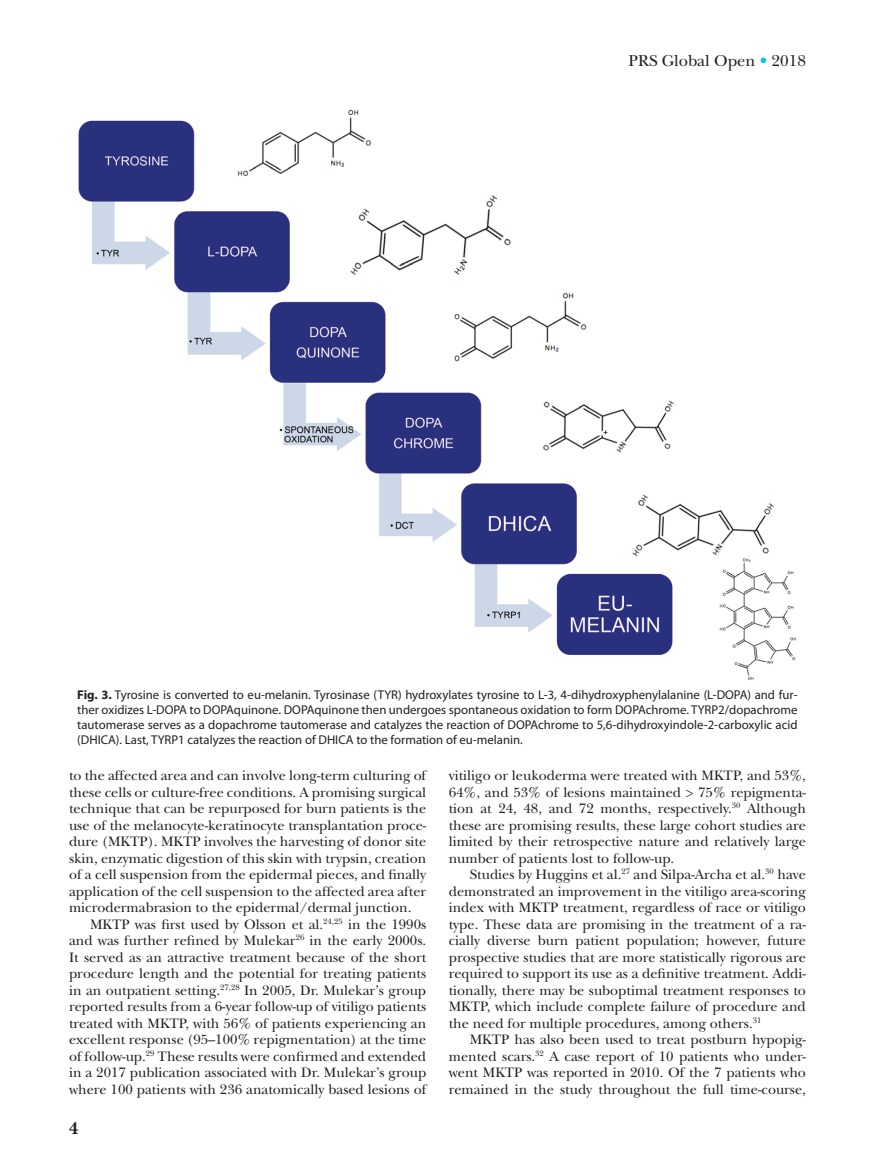
<style>
.page{position:relative;width:878px;height:1175px;background:#fff}
.page>*{position:absolute;margin:0;border:0;box-sizing:border-box;transform-origin:0 0}
.t1{font:700 18px "New Baskerville";color:#231f20}
.t2{font:16.5px "New Baskerville";color:#231f20}
.t3{font:14.25px/16.5px "New Baskerville";color:#231f20;text-align:justify}
.t4{font:12.75px/15px "Myriad Pro";color:#231f20;text-align:justify}
.s1{color:#12c0f2}
.s2{font-weight:700}
</style>
<div class="page">
<img style="left:78px;top:109px;width:719px;height:572px">
<p class="t2" style="left:628px;top:51px;width:179px">PRS Global Open <span class="s1">•</span> 2018</p>
<p class="t4" style="left:77px;top:687px;width:722px"><span class="s2">Fig. 3.</span> Tyrosine is converted to eu-melanin. Tyrosinase (TYR) hydroxylates tyrosine to L-3, 4-dihydroxyphenylalanine (L-DOPA) and fur&shy;ther oxidizes L-DOPA to DOPAquinone. DOPAquinone then undergoes spontaneous oxidation to form DOPAchrome. TYRP2/dopachrome tautomerase serves as a dopachrome tautomerase and catalyzes the reaction of DOPAchrome to 5,6-dihydroxyindole-2-carboxylic acid (DHICA). Last, TYRP 1 catalyzes the reaction of DHICA to the formation of eu-melanin.</p>
<p class="t3" style="left:69px;top:767px;width:359px">to the affected area and can involve long-term culturing of these cells or culture-free conditions. A promising surgical technique that can be repurposed for burn patients is the use of the melanocyte-keratinocyte transplantation proce&shy;dure (MKTP). MKTP involves the harvesting of donor site skin, enzymatic digestion of this skin with trypsin, creation of a cell suspension from the epidermal pieces, and finally application of the cell suspension to the affected area after microdermabrasion to the epidermal/dermal junction.</p>
<p class="t3" style="left:69px;top:916px;width:359px;text-indent:21px">MKTP was first used by Olsson et al.<sup>24,25</sup> in the 1990s and was further refined by Mulekar<sup>26</sup> in the early 2000s.<br>It served as an attractive treatment because of the short procedure length and the potential for treating patients in an outpatient setting.<sup>27,28</sup> In 2005, Dr. Mulekar’s group reported results from a 6-year follow-up of vitiligo patients treated with MKTP, with 56% of patients experiencing an excellent response (95–100% repigmentation) at the time of follow-up.<sup>29</sup> These results were confirmed and extended in a 2017 publication associated with Dr. Mulekar’s group where 100 patients with 236 anatomically based lesions of</p>
<p class="t1" style="left:69px;top:1118px;width:11px">4</p>
<p class="t3" style="left:448px;top:767px;width:359px">vitiligo or leukoderma were treated with MKTP, and 53%, 64%, and 53% of lesions maintained &gt; 75% repigmenta&shy;tion at 24, 48, and 72 months, respectively.<sup>30</sup> Although these are promising results, these large cohort studies are limited by their retrospective nature and relatively large number of patients lost to follow-up.</p>
<p class="t3" style="left:449px;top:866px;width:359px;text-indent:21px">Studies by Huggins et al.<sup>27</sup> and Silpa-Archa et al.<sup>30</sup> have demonstrated an improvement in the vitiligo area-scoring index with MKTP treatment, regardless of race or vitiligo type. These data are promising in the treatment of a ra&shy;cially diverse burn patient population; however, future prospective studies that are more statistically rigorous are required to support its use as a definitive treatment. Addi&shy;tionally, there may be suboptimal treatment responses to MKTP, which include complete failure of procedure and the need for multiple procedures, among others.<sup>31</sup></p>
<p class="t3" style="left:448px;top:1031px;width:359px;text-indent:21px">MKTP has also been used to treat postburn hypopig&shy;mented scars.<sup>32</sup> A case report of 10 patients who under&shy;went MKTP was reported in 2010. Of the 7 patients who remained in the study throughout the full time-course,</p>
</div>
